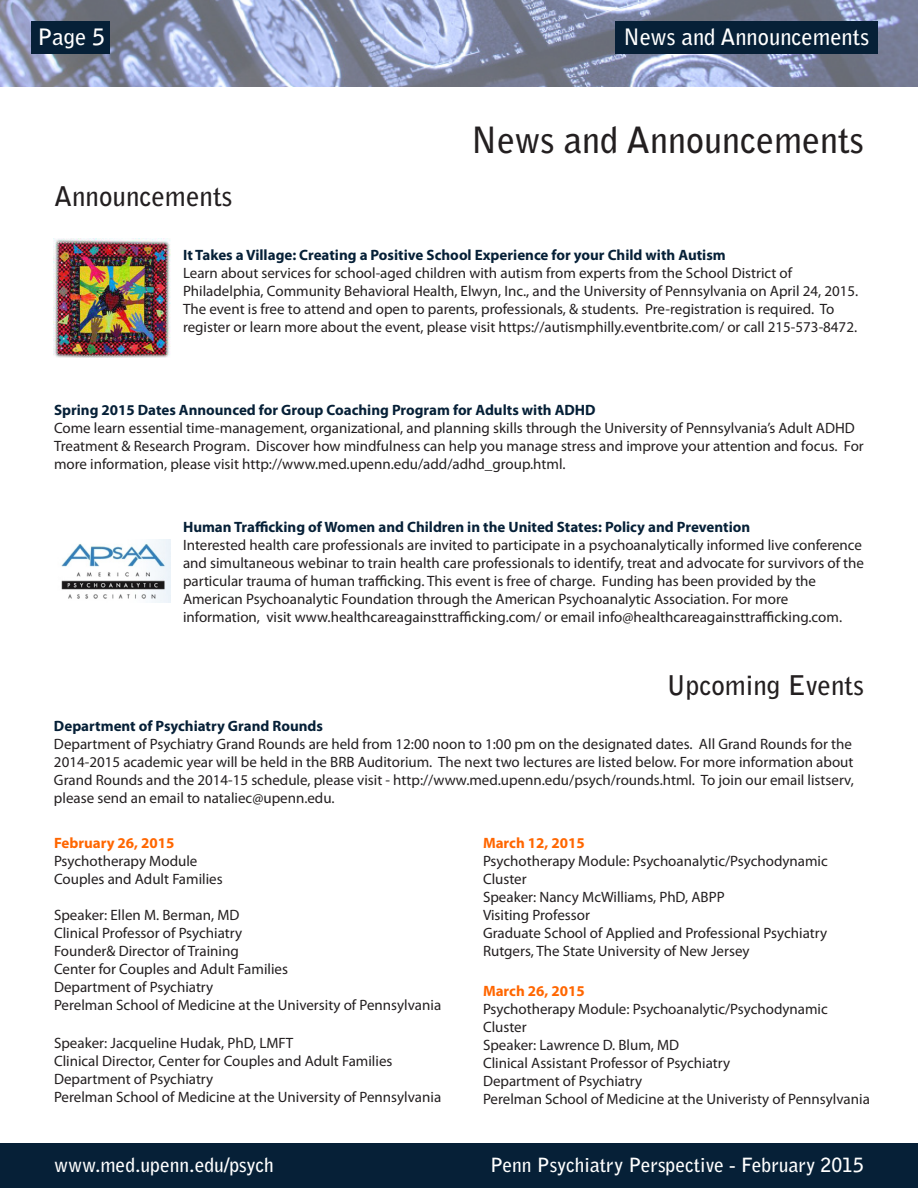
<style>
.page{position:relative;width:918px;height:1188px;background:#fff}
.page>*{position:absolute;margin:0;border:0;box-sizing:border-box;transform-origin:0 0}
.t1{font:700 36px "Bell Gothic Std";color:#231f20}
.t2{font:700 27px "Bell Gothic Std";color:#231f20}
.t3{font:700 22.5px "Bell Gothic Std";color:#fff}
.t4{font:700 19.5px "Bell Gothic Std";color:#fff}
.t5{font:15px/18px "Myriad Pro";color:#231f20}
.t6{font:700 15px "Myriad Pro";color:#f60}
.t7{font:700 15px "Myriad Pro";color:#062037}
.s1{font-weight:700;color:#062037}
</style>
<div class="page">
<img style="left:0;top:0;width:918px;height:86px">
<div style="left:0;top:1143px;width:918px;height:45px;background:#062037"></div>
<div style="left:31px;top:21px;width:79px;height:33px;background:#062037"></div>
<div style="left:615px;top:21px;width:263px;height:33px;background:#062037"></div>
<img style="left:54px;top:238px;width:117px;height:120px">
<img style="left:61px;top:539px;width:110px;height:64px">
<p class="t3" style="left:38px;top:24px;width:69px">Page 5</p>
<p class="t3" style="left:624px;top:24px;width:247px">News and Announcements</p>
<p class="t2" style="left:54px;top:180px;width:180px">Announcements</p>
<p class="t1" style="left:471px;top:118px;width:394px">News and Announcements</p>
<p class="t5" style="left:183px;top:246px;width:677px"><span class="s1">It Takes a Village: Creating a Positive School Experience for your Child with Autism<br></span>Learn about services for school-aged children with autism from experts from the School District of Philadelphia, Community Behavioral Health, Elwyn, Inc., and the University of Pennsylvania on April 24, 2015.<br>The event is free to attend and open to parents, professionals, &amp; students. Pre-registration is required. To register or learn more about the event, please visit https://autismphilly.eventbrite.com/ or call 215-573-8472.</p>
<p class="t5" style="left:54px;top:401px;width:811px"><span class="s1">Spring 2015 Dates Announced for Group Coaching Program for Adults with ADHD<br></span>Come learn essential time-management, organizational, and planning skills through the University of Pennsylvania’s Adult ADHD Treatment &amp; Research Program. Discover how mindfulness can help you manage stress and improve your attention and focus. For more information, please visit http://www.med.upenn.edu/add/adhd_group.html.</p>
<p class="t5" style="left:183px;top:518px;width:683px"><span class="s1">Human Trafficking of Women and Children in the United States: Policy and Prevention<br></span>Interested health care professionals are invited to participate in a psychoanalytically informed live conference and simultaneous webinar to train health care professionals to identify, treat and advocate for survivors of the particular trauma of human trafficking. This event is free of charge. Funding has been provided by the American Psychoanalytic Foundation through the American Psychoanalytic Association. For more information, visit www.healthcareagainsttrafficking.com/ or email info@healthcareagainsttrafficking.com.</p>
<p class="t2" style="left:666px;top:668px;width:199px">Upcoming Events</p>
<p class="t7" style="left:54px;top:716px;width:270px">Department of Psychiatry Grand Rounds</p>
<p class="t5" style="left:54px;top:734px;width:802px">Department of Psychiatry Grand Rounds are held from 12:00 noon to 1:00 pm on the designated dates. All Grand Rounds for the 2014-2015 academic year will be held in the BRB Auditorium. The next two lectures are listed below. For more information about Grand Rounds and the 2014-15 schedule, please visit - http://www.med.upenn.edu/psych/rounds.html. To join our email listserv, please send an email to nataliec@upenn.edu.</p>
<p class="t6" style="left:483px;top:833px;width:103px">March 12, 2015</p>
<p class="t5" style="left:483px;top:852px;width:346px">Psychotherapy Module: Psychoanalytic/Psychodynamic Cluster<br>Speaker: Nancy McWilliams, PhD, ABPP<br>Visiting Professor<br>Graduate School of Applied and Professional Psychiatry Rutgers, The State University of New Jersey</p>
<p class="t6" style="left:54px;top:833px;width:122px">February 26, 2015</p>
<p class="t5" style="left:54px;top:852px;width:170px">Psychotherapy Module<br>Couples and Adult Families</p>
<p class="t5" style="left:54px;top:906px;width:236px">Speaker: Ellen M. Berman, MD<br>Clinical Professor of Psychiatry<br>Founder&amp; Director of Training<br>Center for Couples and Adult Families<br>Department of Psychiatry</p>
<p class="t5" style="left:54px;top:996px;width:389px">Perelman School of Medicine at the University of Pennsylvania</p>
<p class="t6" style="left:483px;top:981px;width:103px">March 26, 2015</p>
<p class="t5" style="left:483px;top:999px;width:388px">Psychotherapy Module: Psychoanalytic/Psychodynamic Cluster<br>Speaker: Lawrence D. Blum, MD<br>Clinical Assistant Professor of Psychiatry<br>Department of Psychiatry<br>Perelman School of Medicine at the Univeristy of Pennsylvania</p>
<p class="t5" style="left:54px;top:1034px;width:340px">Speaker: Jacqueline Hudak, PhD, LMFT<br>Clinical Director, Center for Couples and Adult Families<br>Department of Psychiatry</p>
<p class="t5" style="left:54px;top:1088px;width:389px">Perelman School of Medicine at the University of Pennsylvania</p>
<p class="t4" style="left:54px;top:1153px;width:221px">www.med.upenn.edu/psych</p>
<p class="t4" style="left:490px;top:1153px;width:375px">Penn Psychiatry Perspective - February 2015</p>
</div>
